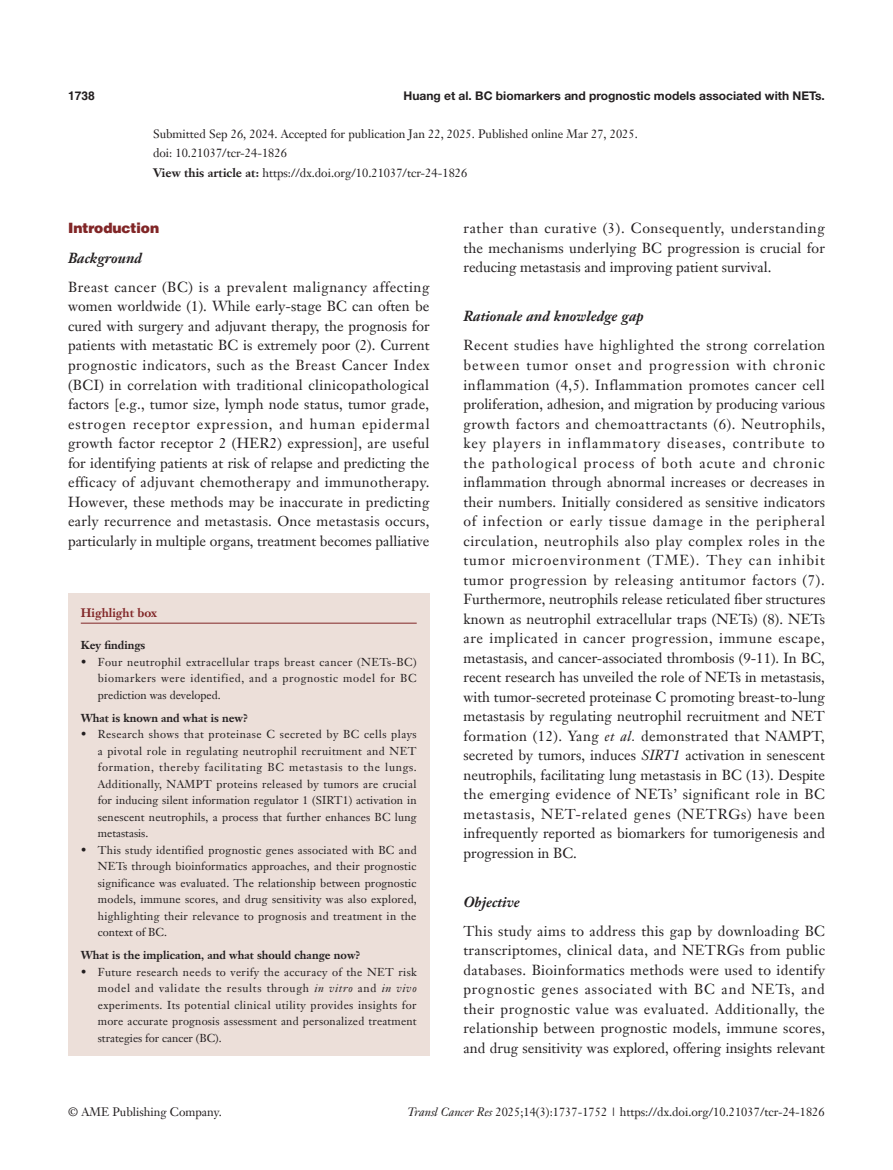
<style>
.page{position:relative;width:893px;height:1170px;background:#fff}
.page>*{position:absolute;margin:0;border:0;box-sizing:border-box;transform-origin:0 0}
.t1{font:14.25px/19.5px "Janson Text LT";color:#231f20;text-align:justify}
._2ji-6_5{font:italic 700 14.25px "Janson Text LT";color:#231f20}
._1ji-6_5{font:900 14.25px "Helvetica";color:#812627}
.A-time{font:12px "Janson Text LT";color:#231f20}
.t2{font:700 12px "Helvetica Neue LT Pro";color:#231f20}
.A-View_this_article{font:12px "Janson Text LT";color:#231f20}
.A-doi{font:12px "Janson Text LT";color:#231f20}
.Cite{font:700 12px "Janson Text LT";color:#812627}
.t3{font:700 12px "Helvetica";color:#231f20}
.box-zhengwen{font:11.25px/16.5px "Janson Text LT";letter-spacing:.02em;color:#231f20;text-align:justify}
.box-biaoti-1_5mm{font:700 11.25px "Janson Text LT";color:#231f20}
.box-biaoti{font:700 11.25px "Janson Text LT";color:#231f20}
.s1{font-weight:700}
.s2{font-style:italic}
</style>
<div class="page">
<div style="left:68px;top:593px;width:361px;height:462px;background:#ecdfd9"></div>
<hr style="left:81px;top:622px;width:336px;height:1px;background:#812627">
<p class="t3" style="left:68px;top:88px;width:28px">1738</p>
<p class="t2" style="left:403px;top:88px;width:423px">Huang et al. BC biomarkers and prognostic models associated with NETs.</p>
<p class="A-time" style="left:153px;top:126px;width:486px">Submitted Sep 26, 2024. Accepted for publication Jan 22, 2025. Published online Mar 27, 2025.</p>
<p class="A-doi" style="left:153px;top:146px;width:135px">doi: 10.21037/tcr-24-1826</p>
<p class="A-View_this_article" style="left:153px;top:165px;width:316px"><span class="s1">View this article at:</span> https://dx.doi.org/10.21037/tcr-24-1826</p>
<p class="_1ji-6_5" style="left:68px;top:219px;width:93px">Introduction</p>
<p class="_2ji-6_5" style="left:68px;top:248px;width:75px">Background</p>
<p class="t1" style="left:68px;top:277px;width:363px">Breast cancer (BC) is a prevalent malignancy affecting women worldwide (1). While early-stage BC can often be cured with surgery and adjuvant therapy, the prognosis for patients with metastatic BC is extremely poor (2). Current prognostic indicators, such as the Breast Cancer Index (BCI) in correlation with traditional clinicopathological factors [e.g., tumor size, lymph node status, tumor grade, estrogen receptor expression, and human epidermal growth factor receptor 2 (HER2) expression], are useful for identifying patients at risk of relapse and predicting the efficacy of adjuvant chemotherapy and immunotherapy.<br>However, these methods may be inaccurate in predicting early recurrence and metastasis. Once metastasis occurs, particularly in multiple organs, treatment becomes palliative</p>
<p class="Cite" style="left:81px;top:605px;width:78px">Highlight box</p>
<p class="box-biaoti" style="left:81px;top:638px;width:66px">Key findings</p>
<p class="box-zhengwen" style="left:98px;top:653px;width:320px;text-indent:-17px">• Four neutrophil extracellular traps breast cancer (NETs-BC) biomarkers were identified, and a prognostic model for BC prediction was developed.</p>
<p class="box-biaoti-1_5mm" style="left:81px;top:710px;width:169px">What is known and what is new?</p>
<p class="box-zhengwen" style="left:98px;top:725px;width:321px;text-indent:-17px">• Research shows that proteinase C secreted by BC cells plays a pivotal role in regulating neutrophil recruitment and NET formation, thereby facilitating BC metastasis to the lungs.<br>Additionally, NAMPT proteins released by tumors are crucial for inducing silent information regulator 1 (SIRT1) activation in senescent neutrophils, a process that further enhances BC lung metastasis.</p>
<p class="box-zhengwen" style="left:98px;top:841px;width:321px;text-indent:-17px">• This study identified prognostic genes associated with BC and NETs through bioinformatics approaches, and their prognostic significance was evaluated. The relationship between prognostic models, immune scores, and drug sensitivity was also explored, highlighting their relevance to prognosis and treatment in the context of BC.</p>
<p class="box-biaoti-1_5mm" style="left:81px;top:947px;width:281px">What is the implication, and what should change now?</p>
<p class="box-zhengwen" style="left:98px;top:963px;width:321px;text-indent:-17px">• Future research needs to verify the accuracy of the NET risk model and validate the results through <span class="s2">in vitro</span> and <span class="s2">in vivo </span>experiments. Its potential clinical utility provides insights for more accurate prognosis assessment and personalized treatment strategies for cancer (BC).</p>
<p class="t1" style="left:463px;top:218px;width:363px">rather than curative (3). Consequently, understanding the mechanisms underlying BC progression is crucial for reducing metastasis and improving patient survival.</p>
<p class="_2ji-6_5" style="left:463px;top:307px;width:182px">Rationale and knowledge gap</p>
<p class="t1" style="left:463px;top:335px;width:363px">Recent studies have highlighted the strong correlation between tumor onset and progression with chronic inflammation (4,5). Inflammation promotes cancer cell proliferation, adhesion, and migration by producing various growth factors and chemoattractants (6). Neutrophils, key players in inflammatory diseases, contribute to the pathological process of both acute and chronic inflammation through abnormal increases or decreases in their numbers. Initially considered as sensitive indicators of infection or early tissue damage in the peripheral circulation, neutrophils also play complex roles in the tumor microenvironment (TME). They can inhibit tumor progression by releasing antitumor factors (7).<br>Furthermore, neutrophils release reticulated fiber structures known as neutrophil extracellular traps (NETs) (8). NETs are implicated in cancer progression, immune escape, metastasis, and cancer-associated thrombosis (9-11). In BC, recent research has unveiled the role of NETs in metastasis, with tumor-secreted proteinase C promoting breast-to-lung metastasis by regulating neutrophil recruitment and NET formation (12). Yang <span class="s2">et al.</span> demonstrated that NAMPT, secreted by tumors, induces <span class="s2">SIRT1</span> activation in senescent neutrophils, facilitating lung metastasis in BC (13). Despite the emerging evidence of NETs’ significant role in BC metastasis, NET-related genes (NETRGs) have been infrequently reported as biomarkers for tumorigenesis and progression in BC.</p>
<p class="_2ji-6_5" style="left:463px;top:892px;width:58px">Objective</p>
<p class="t1" style="left:463px;top:920px;width:363px">This study aims to address this gap by downloading BC transcriptomes, clinical data, and NETRGs from public databases. Bioinformatics methods were used to identify prognostic genes associated with BC and NETs, and their prognostic value was evaluated. Additionally, the relationship between prognostic models, immune scores, and drug sensitivity was explored, offering insights relevant</p>
<p class="A-time" style="left:68px;top:1104px;width:155px">© AME Publishing Company.</p>
<p class="A-time" style="left:407px;top:1104px;width:419px"><span class="s2">Transl Cancer Res</span> 2025;14(3):1737-1752 | https://dx.doi.org/10.21037/tcr-24-1826</p>
</div>
